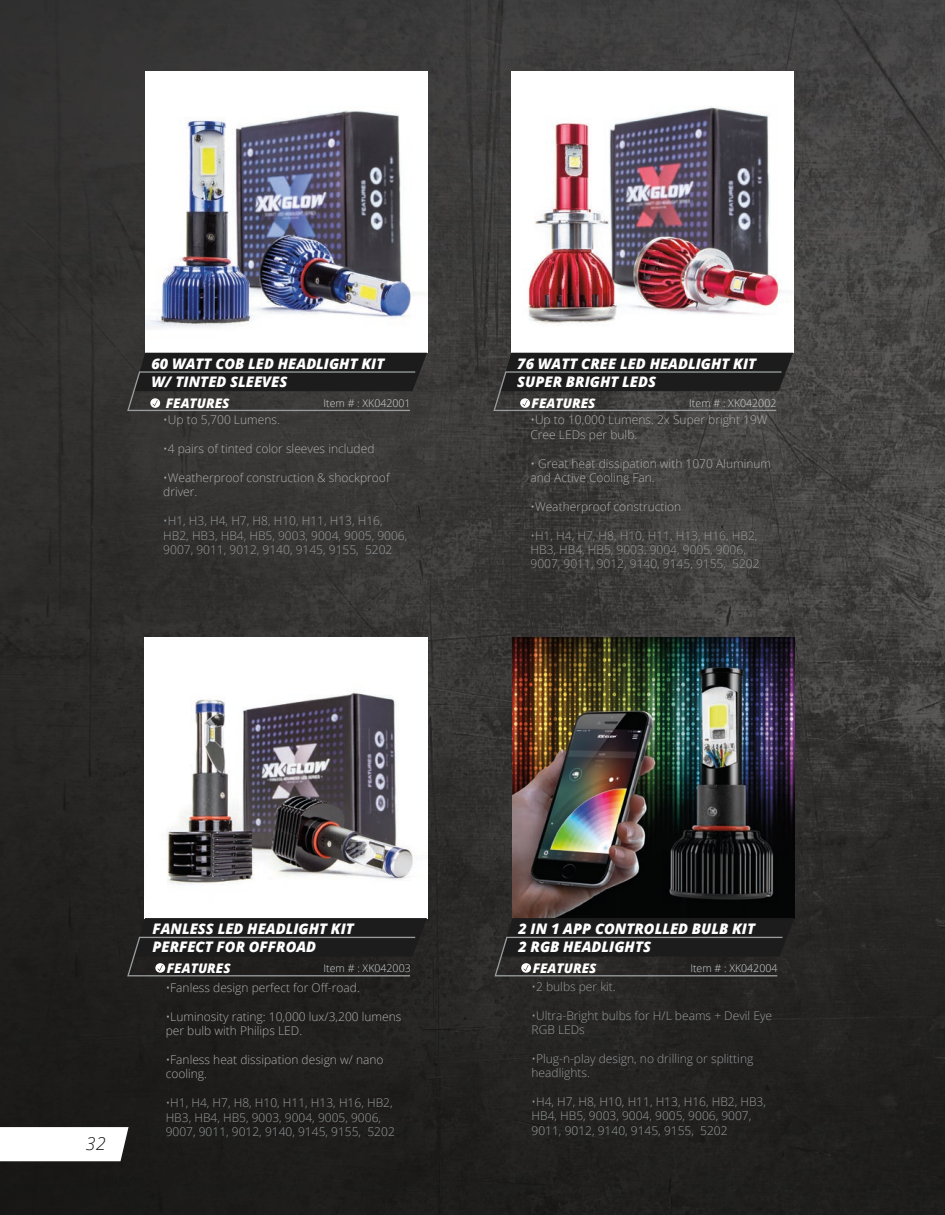
<style>
.page{position:relative;width:945px;height:1215px;background:#fff}
.page>*{position:absolute;margin:0;border:0;box-sizing:border-box;transform-origin:0 0}
.t1{font:italic 300 18px "Open Sans";color:#1c1b1a}
.t2{font:italic 800 14.55px "Open Sans";color:#fff}
.t3{font:italic 800 13.2px "Open Sans";color:#fff}
.t4{font:300 12px/14.4px "Open Sans";color:#989c9e}
.t5{font:300 12px/14.4px "Open Sans";color:#aeafb0}
.t6{font:300 10.65px "Open Sans";color:#d1d6d8}
</style>
<div class="page">
<img style="left:0;top:0;width:945px;height:1215px">
<img style="left:511px;top:72px;width:282px;height:281px">
<img style="left:145px;top:72px;width:282px;height:281px">
<svg style="left:126px;top:353px;width:301px;height:59px;background:#2d2c2c"></svg>
<svg style="left:492px;top:353px;width:301px;height:59px;background:#302f2f"></svg>
<img style="left:512px;top:637px;width:282px;height:281px">
<img style="left:145px;top:637px;width:282px;height:281px">
<svg style="left:126px;top:918px;width:301px;height:59px;background:#252424"></svg>
<svg style="left:494px;top:918px;width:300px;height:59px;background:#272626"></svg>
<svg style="left:0;top:1127px;width:129px;height:34px"></svg>
<p class="t2" style="left:151px;top:353px;width:235px">60 WATT COB LED HEADLIGHT KIT</p>
<p class="t2" style="left:151px;top:371px;width:138px">W/ TINTED SLEEVES</p>
<p class="t3" style="left:166px;top:393px;width:65px">FEATURES</p>
<p class="t6" style="left:324px;top:396px;width:89px">Item # : XK042001</p>
<p class="t5" style="left:163px;top:413px;width:118px">•Up to 5,700 Lumens.</p>
<p class="t5" style="left:163px;top:441px;width:213px">•4 pairs of tinted color sleeves included</p>
<p class="t5" style="left:163px;top:470px;width:228px">•Weatherproof construction &amp; shockproof driver.</p>
<p class="t4" style="left:163px;top:513px;width:246px">•H1, H3, H4, H7, H8, H10, H11, H13, H16,<br>HB2, HB3, HB4, HB5, 9003, 9004, 9005, 9006,<br>9007, 9011, 9012, 9140, 9145, 9155, 5202</p>
<p class="t2" style="left:517px;top:353px;width:240px">76 WATT CREE LED HEADLIGHT KIT</p>
<p class="t2" style="left:517px;top:371px;width:140px">SUPER BRIGHT LEDS</p>
<p class="t3" style="left:532px;top:393px;width:65px">FEATURES</p>
<p class="t6" style="left:689px;top:396px;width:89px">Item # : XK042002</p>
<p class="t5" style="left:531px;top:413px;width:239px">•Up to 10,000 Lumens. 2x Super bright 19W<br>Cree LEDs per bulb.</p>
<p class="t5" style="left:531px;top:456px;width:242px">• Great heat dissipation with 1070 Aluminum and Active Cooling Fan.</p>
<p class="t5" style="left:531px;top:499px;width:152px">•Weatherproof construction</p>
<p class="t4" style="left:531px;top:528px;width:231px">•H1, H4, H7, H8, H10, H11, H13, H16, HB2,<br>HB3, HB4, HB5, 9003, 9004, 9005, 9006,<br>9007, 9011, 9012, 9140, 9145, 9155, 5202</p>
<p class="t1" style="left:86px;top:1131px;width:21px">32</p>
<p class="t2" style="left:152px;top:918px;width:203px">FANLESS LED HEADLIGHT KIT</p>
<p class="t2" style="left:152px;top:935px;width:165px">PERFECT FOR OFFROAD</p>
<p class="t3" style="left:167px;top:958px;width:65px">FEATURES</p>
<p class="t6" style="left:324px;top:961px;width:89px">Item # : XK042003</p>
<p class="t5" style="left:166px;top:980px;width:196px">•Fanless design perfect for Off-road.</p>
<p class="t5" style="left:166px;top:1009px;width:237px">•Luminosity rating: 10,000 lux/3,200 lumens per bulb with Philips LED.</p>
<p class="t5" style="left:166px;top:1052px;width:219px">•Fanless heat dissipation design w/ nano cooling.</p>
<p class="t4" style="left:166px;top:1095px;width:231px">•H1, H4, H7, H8, H10, H11, H13, H16, HB2,<br>HB3, HB4, HB5, 9003, 9004, 9005, 9006,<br>9007, 9011, 9012, 9140, 9145, 9155, 5202</p>
<p class="t2" style="left:518px;top:918px;width:238px">2 IN 1 APP CONTROLLED BULB KIT</p>
<p class="t2" style="left:518px;top:935px;width:134px">2 RGB HEADLIGHTS</p>
<p class="t3" style="left:533px;top:958px;width:65px">FEATURES</p>
<p class="t6" style="left:690px;top:961px;width:89px">Item # : XK042004</p>
<p class="t4" style="left:532px;top:979px;width:86px">•2 bulbs per kit.</p>
<p class="t4" style="left:532px;top:1008px;width:242px">•Ultra-Bright bulbs for H/L beams + Devil Eye<br>RGB LEDs</p>
<p class="t4" style="left:532px;top:1051px;width:223px">•Plug-n-play design, no drilling or splitting headlights.</p>
<p class="t4" style="left:532px;top:1094px;width:236px">•H4, H7, H8, H10, H11, H13, H16, HB2, HB3,<br>HB4, HB5, 9003, 9004, 9005, 9006, 9007,<br>9011, 9012, 9140, 9145, 9155, 5202</p>
</div>
